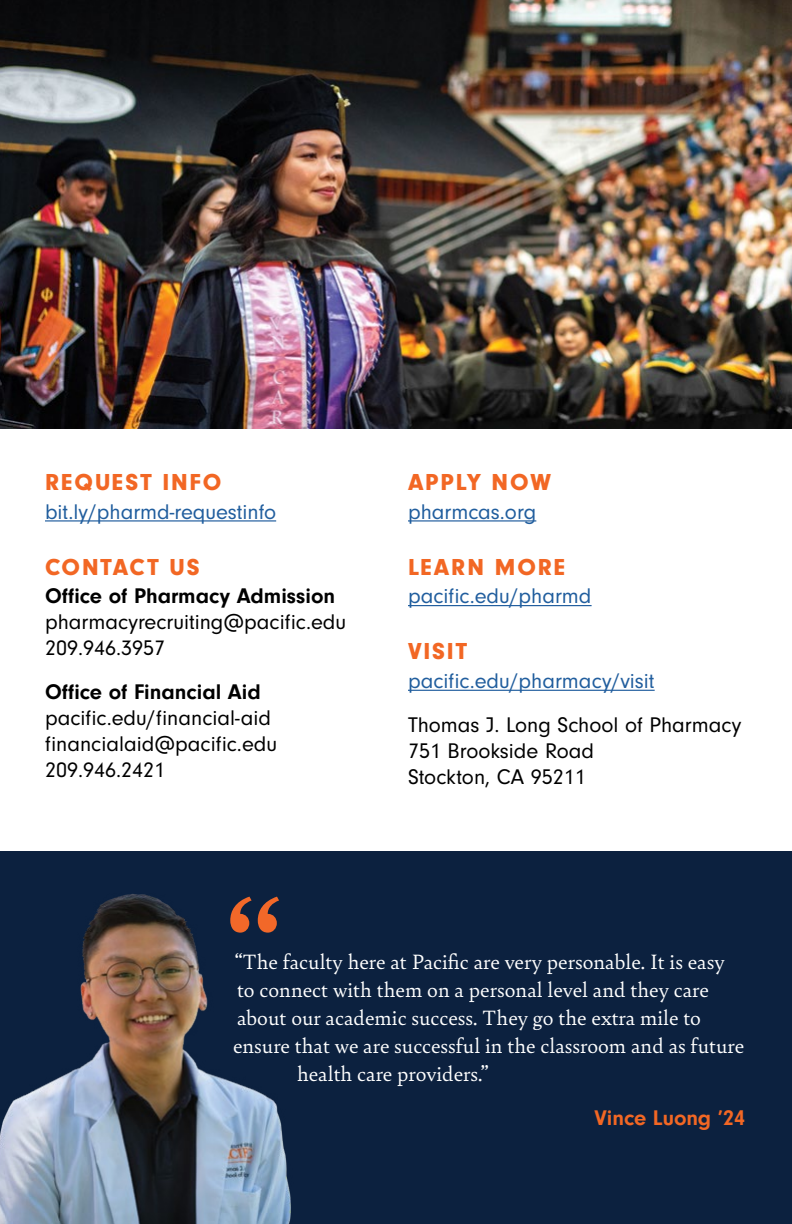
<style>
.page{position:relative;width:792px;height:1224px;background:#fff}
.page>*{position:absolute;margin:0;border:0;box-sizing:border-box;transform-origin:0 0}
.t1{font:160px "Bely";color:#f26829}
.t2{font:900 24px "Neuzeit Gro";letter-spacing:.075em;color:#f26724}
.t3{font:22px "Bely";color:#fff}
.t4{font:22px/26px "Neuzeit Gro";color:#000}
.t5{font:22px "Neuzeit Gro";color:#215e9e}
.t6{font:700 22px "Neuzeit Gro";color:#000}
.t7{font:700 22px "Neuzeit Gro";color:#f26724}
</style>
<div class="page">
<div style="left:0;top:852px;width:792px;height:372px;background:#0c213f"></div>
<img style="left:0;top:0;width:792px;height:429px">
<hr style="left:45px;top:520px;width:231px;height:2px;background:#215e9e">
<hr style="left:408px;top:520px;width:128px;height:2px;background:#215e9e">
<hr style="left:408px;top:605px;width:184px;height:1px;background:#215e9e">
<hr style="left:408px;top:690px;width:247px;height:1px;background:#215e9e">
<img style="left:0;top:894px;width:291px;height:330px">
<p class="t2" style="left:45px;top:468px;width:178px">REQUEST INFO</p>
<p class="t5" style="left:45px;top:500px;width:233px">bit.ly/pharmd-requestinfo</p>
<p class="t2" style="left:45px;top:553px;width:156px">CONTACT US</p>
<p class="t6" style="left:45px;top:584px;width:292px">Office of Pharmacy Admission</p>
<p class="t4" style="left:45px;top:610px;width:303px">pharmacyrecruiting@pacific.edu<br>209.946.3957</p>
<p class="t6" style="left:45px;top:680px;width:217px">Office of Financial Aid</p>
<p class="t4" style="left:45px;top:706px;width:234px">pacific.edu/financial-aid financialaid@pacific.edu<br>209.946.2421</p>
<p class="t2" style="left:408px;top:468px;width:145px">APPLY NOW</p>
<p class="t5" style="left:408px;top:500px;width:130px">pharmcas.org</p>
<p class="t2" style="left:408px;top:553px;width:159px">LEARN MORE</p>
<p class="t5" style="left:408px;top:584px;width:185px">pacific.edu/pharmd</p>
<p class="t2" style="left:408px;top:638px;width:60px">VISIT</p>
<p class="t5" style="left:408px;top:669px;width:248px">pacific.edu/pharmacy/visit</p>
<p class="t4" style="left:408px;top:712px;width:335px">Thomas J. Long School of Pharmacy<br>751 Brookside Road<br>Stockton, CA 95211</p>
<h1 class="t1" style="left:227px;top:846px;width:55px">“</h1>
<p class="t3" style="left:235px;top:946px;width:491px">“The faculty here at Pacific are very personable. It is easy</p>
<p class="t3" style="left:237px;top:974px;width:473px">to connect with them on a personal level and they care</p>
<p class="t3" style="left:237px;top:1002px;width:466px">about our academic success. They go the extra mile to</p>
<p class="t3" style="left:233px;top:1030px;width:513px">ensure that we are successful in the classroom and as future</p>
<p class="t3" style="left:297px;top:1058px;width:193px">health care providers.”</p>
<p class="t7" style="left:595px;top:1105px;width:152px">Vince Luong ’24</p>
</div>
